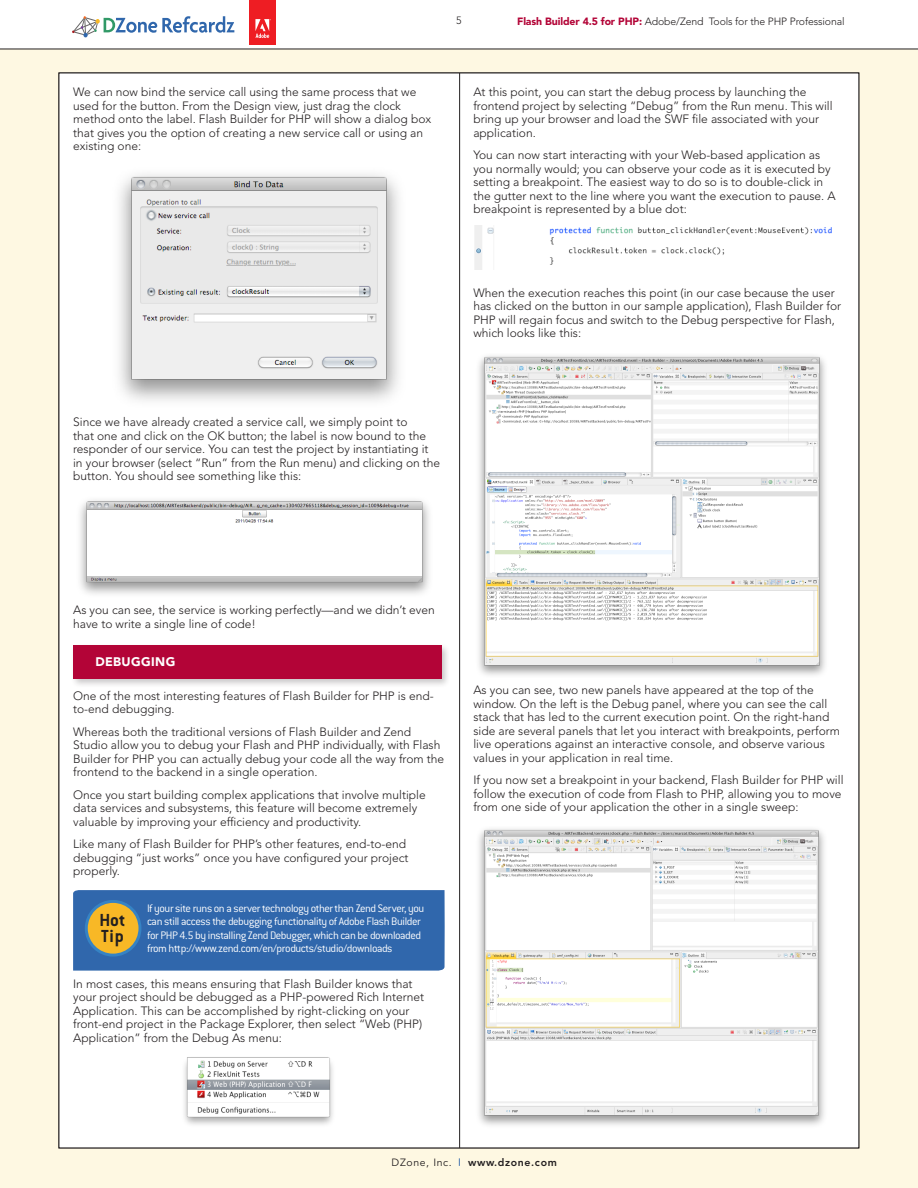
<style>
.page{position:relative;width:918px;height:1188px;background:#fff}
.page>*{position:absolute;margin:0;border:0;box-sizing:border-box;transform-origin:0 0}
.t1{font:700 19.2px/16.2px "Conduit ITC";letter-spacing:.02em;color:#231f20}
.t2{font:900 12.3px "Avenir";letter-spacing:.03em;color:#fff}
.Body_Copy{font:300 12px/13.5px "Avenir";color:#231f20}
.t3{font:300 12px/13.5px "Conduit ITC";letter-spacing:-.035em;color:#fff}
.t4{font:300 10.5px "Avenir";letter-spacing:-.01em;color:#231f20}
.t5{font:800 10.5px "Avenir";letter-spacing:.06em;color:#231f20}
.s1{font-weight:900;color:#b30437}
.s2{font-weight:400}
.s3{font-weight:900;font-size:7.5px;color:#3067ac}
</style>
<div class="page">
<div style="left:0;top:49px;width:918px;height:1139px;background:#fef8e2"></div>
<hr style="left:0;top:49px;width:918px;height:1px;background:#231f20">
<svg style="left:72px;top:16px;width:162px;height:21px"></svg>
<div style="left:59px;top:73px;width:800px;height:1075px;background:#fff"></div>
<hr style="left:459px;top:73px;width:1px;height:1075px;background:#231f20">
<img style="left:119px;top:174px;width:280px;height:227px">
<img style="left:80px;top:500px;width:349px;height:94px">
<div style="left:70px;top:643px;width:381px;height:45px;background:#231f20;opacity:.25"></div>
<div style="left:73px;top:645px;width:369px;height:34px;background:#b30437"></div>
<div style="left:73px;top:890px;width:372px;height:81px;background:#3067ac"></div>
<div style="left:86px;top:901px;width:54px;height:54px;background:#f8b826;border-radius:50%"></div>
<div style="left:85px;top:900px;width:56px;height:57px;border:3px solid #3683c4;border-radius:50%"></div>
<img style="left:184px;top:1057px;width:149px;height:68px">
<img style="left:474px;top:226px;width:358px;height:44px">
<img style="left:479px;top:356px;width:346px;height:319px">
<img style="left:479px;top:829px;width:345px;height:296px">
<div style="left:249px;top:0;width:27px;height:44px;background:#ee1d23"></div>
<svg style="left:255px;top:19px;width:16px;height:19px"></svg>
<p class="Body_Copy" style="left:73px;top:85px;width:360px">We can now bind the service call using the same process that we used for the button. From the Design view, just drag the clock method onto the label. Flash Builder for PHP will show a dialog box that gives you the option of creating a new service call or using an existing one:</p>
<p class="t4" style="left:456px;top:14px;width:7px">5</p>
<p class="t4" style="left:517px;top:15px;width:329px"><span class="s1">Flash Builder 4.5 for PHP:</span> Adobe/Zend Tools for the PHP Professional</p>
<p class="Body_Copy" style="left:473px;top:85px;width:361px">At this point, you can start the debug process by launching the frontend project by selecting “Debug” from the Run menu. This will bring up your browser and load the SWF file associated with your application.</p>
<p class="Body_Copy" style="left:473px;top:148px;width:364px">You can now start interacting with your Web-based application as you normally would; you can observe your code as it is executed by setting a breakpoint. The easiest way to do so is to double-click in the gutter next to the line where you want the execution to pause. A breakpoint is represented by a blue dot:</p>
<p class="Body_Copy" style="left:473px;top:286px;width:369px">When the execution reaches this point (in our case because the user has clicked on the button in our sample application), Flash Builder for PHP will regain focus and switch to the Debug perspective for Flash, which looks like this:</p>
<p class="Body_Copy" style="left:73px;top:416px;width:369px">Since we have already created a service call, we simply point to<br>that one and click on the OK button; the label is now bound to the responder of our service. You can test the project by instantiating it in your browser (select “Run” from the Run menu) and clicking on the button. You should see something like this:</p>
<p class="Body_Copy" style="left:73px;top:603px;width:363px">As you can see, the service is working perfectly—and we didn’t even have to write a single line of code!</p>
<p class="t2" style="left:95px;top:654px;width:81px">DEBUGGING</p>
<p class="Body_Copy" style="left:73px;top:689px;width:362px">One of the most interesting features of Flash Builder for PHP is end&shy;to-end debugging.</p>
<p class="Body_Copy" style="left:73px;top:725px;width:373px">Whereas both the traditional versions of Flash Builder and Zend Studio allow you to debug your Flash and PHP individually, with Flash Builder for PHP you can actually debug your code all the way from the frontend to the backend in a single operation.</p>
<p class="Body_Copy" style="left:73px;top:788px;width:354px">Once you start building complex applications that involve multiple data services and subsystems, this feature will become extremely valuable by improving your efficiency and productivity.</p>
<p class="Body_Copy" style="left:73px;top:837px;width:337px">Like many of Flash Builder for PHP’s other features, end-to-end debugging “just works” once you have configured your project properly.</p>
<p class="t1" style="left:100px;top:911px;width:27px">Hot<br>Tip</p>
<p class="t3" style="left:147px;top:901px;width:279px">If your site runs on a server technology other than Zend Server, you can still access the debugging functionality of Adobe Flash Builder for PHP 4.5 by installing Zend Debugger, which can be downloaded from http://www.zend.com/en/products/studio/downloads</p>
<p class="Body_Copy" style="left:73px;top:977px;width:353px">In most cases, this means ensuring that Flash Builder knows that your project should be debugged as a PHP-powered Rich Internet Application. This can be accomplished by right-clicking on your front-end project in the Package Explorer, then select “Web (PHP)<br>Application” from the Debug As menu:</p>
<p class="Body_Copy" style="left:473px;top:683px;width:368px">As you can see, two new panels have appeared at the top of the window. On the left is the Debug panel, where you can see the call stack that has led to the current execution point. On the right-hand side are several panels that let you interact with breakpoints, perform live operations against an interactive console, and observe various values in your application in real time.</p>
<p class="Body_Copy" style="left:473px;top:773px;width:372px">If you now set a breakpoint in your backend, Flash Builder for PHP will follow the execution of code from Flash to PHP, allowing you to move from one side of your application the other in a single sweep:</p>
<p class="t5" style="left:392px;top:1156px;width:167px"><span class="s2">DZone, Inc.</span> <span class="s3">|</span> www.dzone.com</p>
</div>
